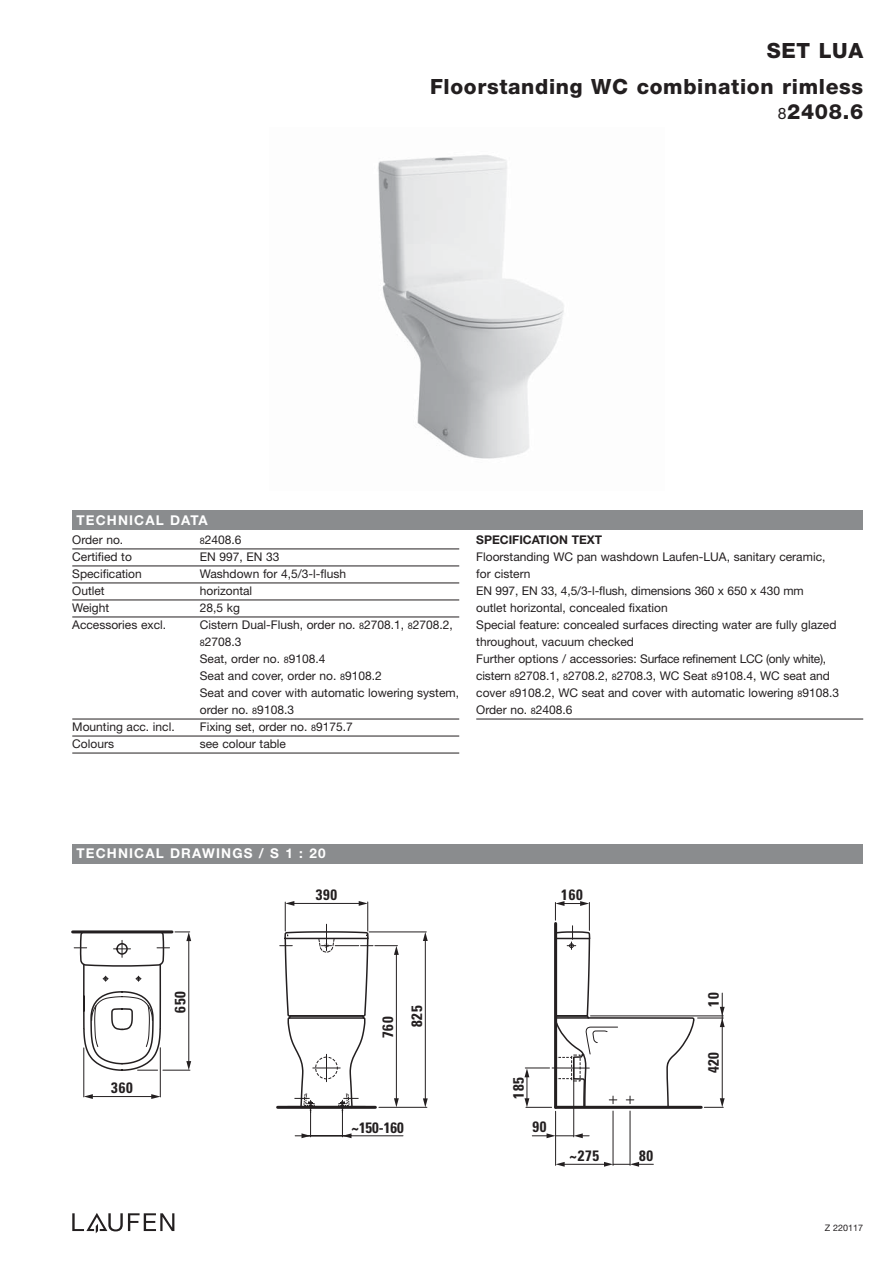
<style>
.page{position:relative;width:893px;height:1263px;background:#fff}
.page>*{position:absolute;margin:0;border:0;box-sizing:border-box;transform-origin:0 0}
.t1{font:800 21px "Helvetica Neue";letter-spacing:.03em;color:#231f20}
.t2{font:700 condensed 15px "Univers";letter-spacing:.05em;color:#231f20}
.t3{font:700 13.5px "Helvetica Neue";letter-spacing:.085em;color:#fff}
.t4{font:12px/17px "Helvetica Neue";color:#231f20}
.t5{font:700 12px "Helvetica Neue";color:#231f20}
.t6{font:9px "Helvetica Neue";color:#231f20}
.s1{font-weight:400;font-size:15.75px}
.s2{font-size:9px}
</style>
<div class="page">
<svg style="left:72px;top:1213px;width:102px;height:20px"></svg>
<div style="left:72px;top:844px;width:791px;height:19px;background:#8a8c8e"></div>
<div style="left:72px;top:510px;width:791px;height:19px;background:#8a8c8e"></div>
<img style="left:378px;top:155px;width:186px;height:304px">
<svg style="left:74px;top:930px;width:117px;height:142px"></svg>
<hr style="left:189px;top:940px;width:1px;height:122px;background:#231f20">
<hr style="left:84px;top:1048px;width:1px;height:49px;background:#231f20">
<hr style="left:160px;top:1048px;width:1px;height:49px;background:#231f20">
<svg style="left:84px;top:1094px;width:9px;height:5px"></svg>
<svg style="left:151px;top:1094px;width:10px;height:5px"></svg>
<hr style="left:92px;top:1096px;width:60px;height:1px;background:#231f20">
<hr style="left:73px;top:930px;width:99px;height:3px;background:#231f20">
<hr style="left:379px;top:1107px;width:48px;height:1px;background:#231f20">
<svg style="left:423px;top:1098px;width:5px;height:9px"></svg>
<svg style="left:423px;top:932px;width:5px;height:9px"></svg>
<hr style="left:425px;top:940px;width:1px;height:159px;background:#231f20">
<svg style="left:276px;top:901px;width:123px;height:219px"></svg>
<hr style="left:369px;top:932px;width:57px;height:1px;background:#231f20">
<svg style="left:524px;top:901px;width:201px;height:208px"></svg>
<hr style="left:555px;top:1111px;width:1px;height:54px;background:#231f20">
<hr style="left:613px;top:1111px;width:1px;height:54px;background:#231f20">
<svg style="left:556px;top:1162px;width:9px;height:5px"></svg>
<hr style="left:564px;top:1164px;width:41px;height:1px;background:#231f20">
<hr style="left:630px;top:1111px;width:1px;height:54px;background:#231f20">
<hr style="left:554px;top:923px;width:3px;height:184px;background:#231f20">
<hr style="left:556px;top:1106px;width:145px;height:3px;background:#231f20">
<svg style="left:604px;top:1162px;width:49px;height:5px"></svg>
<hr style="left:573px;top:1058px;width:1px;height:79px;background:#231f20">
<svg style="left:532px;top:1133px;width:57px;height:5px"></svg>
<hr style="left:310px;top:1100px;width:1px;height:37px;background:#231f20">
<hr style="left:342px;top:1100px;width:1px;height:37px;background:#231f20">
<svg style="left:342px;top:1133px;width:9px;height:5px"></svg>
<hr style="left:307px;top:1135px;width:96px;height:1px;background:#231f20">
<svg style="left:295px;top:1133px;width:16px;height:5px"></svg>
<hr style="left:72px;top:549px;width:387px;height:1px;background:#231f20">
<hr style="left:72px;top:566px;width:387px;height:1px;background:#231f20">
<hr style="left:72px;top:583px;width:387px;height:1px;background:#231f20">
<hr style="left:72px;top:600px;width:387px;height:1px;background:#231f20">
<hr style="left:72px;top:617px;width:387px;height:1px;background:#231f20">
<hr style="left:72px;top:719px;width:387px;height:1px;background:#231f20">
<hr style="left:72px;top:736px;width:387px;height:1px;background:#231f20">
<hr style="left:72px;top:753px;width:387px;height:1px;background:#231f20">
<hr style="left:476px;top:719px;width:387px;height:1px;background:#231f20">
<h1 class="t1" style="left:767px;top:42px;width:98px">SET LUA</h1>
<h1 class="t1" style="left:430px;top:79px;width:435px">Floorstanding WC combination rimless</h1>
<h1 class="t1" style="left:778px;top:104px;width:87px"><span class="s1">8</span>2408.6</h1>
<p class="t3" style="left:77px;top:515px;width:133px">TECHNICAL DATA</p>
<p class="t4" style="left:72px;top:533px;width:53px">Order no.</p>
<p class="t4" style="left:200px;top:533px;width:43px"><span class="s2">8</span>2408.6</p>
<p class="t4" style="left:72px;top:550px;width:61px">Certified to</p>
<p class="t4" style="left:200px;top:550px;width:81px">EN 997, EN 33</p>
<p class="t4" style="left:72px;top:567px;width:71px">Specification</p>
<p class="t4" style="left:200px;top:567px;width:148px">Washdown for 4,5/3-l-flush</p>
<p class="t4" style="left:72px;top:584px;width:34px">Outlet</p>
<p class="t4" style="left:200px;top:584px;width:54px">horizontal</p>
<p class="t4" style="left:72px;top:601px;width:38px">Weight</p>
<p class="t4" style="left:200px;top:601px;width:42px">28,5 kg</p>
<p class="t4" style="left:72px;top:618px;width:95px">Accessories excl.</p>
<p class="t4" style="left:200px;top:618px;width:261px">Cistern Dual-Flush, order no. <span class="s2">8</span>2708.1, <span class="s2">8</span>2708.2,<br><span class="s2">8</span>2708.3<br>Seat, order no. <span class="s2">8</span>9108.4<br>Seat and cover, order no. <span class="s2">8</span>9108.2<br>Seat and cover with automatic lowering system, order no. <span class="s2">8</span>9108.3</p>
<p class="t4" style="left:72px;top:720px;width:104px">Mounting acc. incl.</p>
<p class="t4" style="left:200px;top:720px;width:155px">Fixing set, order no. <span class="s2">8</span>9175.7</p>
<p class="t4" style="left:72px;top:737px;width:43px">Colours</p>
<p class="t4" style="left:200px;top:737px;width:88px">see colour table</p>
<p class="t5" style="left:476px;top:536px;width:127px">SPECIFICATION TEXT</p>
<p class="t4" style="left:476px;top:550px;width:364px">Floorstanding WC pan washdown Laufen-LUA, sanitary ceramic, for cistern<br>EN 997, EN 33, 4,5/3-l-flush, dimensions 360 x 650 x 430 mm<br>outlet horizontal, concealed fixation<br>Special feature: concealed surfaces directing water are fully glazed throughout, vacuum checked<br>Further options / accessories: Surface refinement LCC (only white), cistern <span class="s2">8</span>2708.1, <span class="s2">8</span>2708.2, <span class="s2">8</span>2708.3, WC Seat <span class="s2">8</span>9108.4, WC seat and cover <span class="s2">8</span>9108.2, WC seat and cover with automatic lowering <span class="s2">8</span>9108.3<br>Order no. <span class="s2">8</span>2408.6</p>
<p class="t3" style="left:77px;top:849px;width:250px">TECHNICAL DRAWINGS / S 1 : 20</p>
<p class="t2" style="left:316px;top:889px;width:23px">390</p>
<p class="t2" style="left:561px;top:889px;width:23px">160</p>
<p class="t2" style="left:175px;top:1013px;width:23px;rotate:-90deg">650</p>
<p class="t2" style="left:382px;top:1038px;width:23px;rotate:-90deg">760</p>
<p class="t2" style="left:411px;top:1027px;width:23px;rotate:-90deg">825</p>
<p class="t2" style="left:708px;top:1007px;width:16px;rotate:-90deg">10</p>
<p class="t2" style="left:708px;top:1073px;width:23px;rotate:-90deg">420</p>
<p class="t2" style="left:111px;top:1082px;width:23px">360</p>
<p class="t2" style="left:513px;top:1098px;width:23px;rotate:-90deg">185</p>
<p class="t2" style="left:351px;top:1122px;width:54px">~150-160</p>
<p class="t2" style="left:532px;top:1121px;width:16px">90</p>
<p class="t2" style="left:569px;top:1150px;width:31px">~275</p>
<p class="t2" style="left:639px;top:1150px;width:16px">80</p>
<p class="t6" style="left:825px;top:1224px;width:40px">Z 220117</p>
</div>
